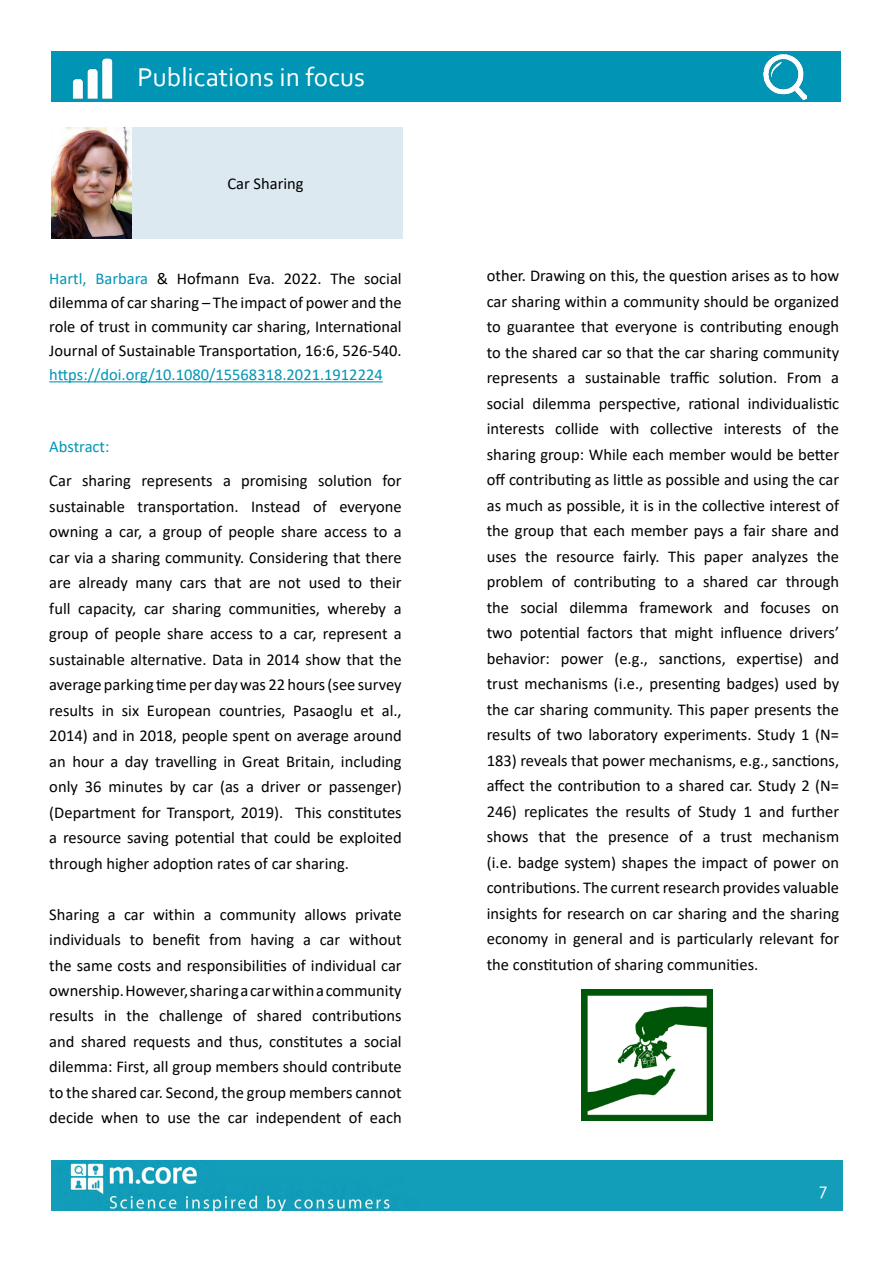
<style>
.page{position:relative;width:893px;height:1263px;background:#fff}
.page>*{position:absolute;margin:0;border:0;box-sizing:border-box;transform-origin:0 0}
.t1{font:27px "Corbel";color:#fff}
.t2{font:18px "Corbel";color:#fff}
.t3{font:16.5px/25.5px "Calibri";color:#000;text-align:justify}
.t4{font:16.5px "Calibri";color:#0095b4}
.s1{color:#0095b4}
</style>
<div class="page">
<img style="left:51px;top:1160px;width:754px;height:51px">
<div style="left:805px;top:1160px;width:37px;height:51px;background:#139db9"></div>
<div style="left:51px;top:51px;width:790px;height:50px;background:#0095b4"></div>
<hr style="left:49px;top:381px;width:334px;height:1px;background:#0095b4">
<div style="left:128px;top:128px;width:275px;height:111px;background:#dde9f1"></div>
<img style="left:72px;top:58px;width:41px;height:41px">
<img style="left:763px;top:55px;width:44px;height:44px">
<img style="left:51px;top:127px;width:80px;height:111px">
<img style="left:581px;top:989px;width:131px;height:131px">
<h1 class="t1" style="left:137px;top:60px;width:229px">Publications in focus</h1>
<p class="t3" style="left:227px;top:171px;width:78px">Car Sharing</p>
<p class="t3" style="left:49px;top:266px;width:354px;line-height:24px"><span class="s1">Hartl, Barbara</span> &amp; Hofmann Eva. 2022. The social dilemma of car sharing – The impact of power and the role of trust in community car sharing, International Journal of Sustainable Transportation, 16:6, 526-540.</p>
<p class="t4" style="left:49px;top:363px;width:335px">https://doi.org/10.1080/15568318.2021.1912224</p>
<p class="t4" style="left:49px;top:435px;width:62px">Abstract:</p>
<p class="t3" style="left:49px;top:467px;width:354px">Car sharing represents a promising solution for sustainable transportation. Instead of everyone owning a car, a group of people share access to a car via a sharing community. Considering that there are already many cars that are not used to their full capacity, car sharing communities, whereby a group of people share access to a car, represent a sustainable alternative. Data in 2014 show that the average parking time per day was 22 hours (see survey results in six European countries, Pasaoglu et al., 2014) and in 2018, people spent on average around an hour a day travelling in Great Britain, including only 36 minutes by car (as a driver or passenger) (Department for Transport, 2019). This constitutes a resource saving potential that could be exploited through higher adoption rates of car sharing.</p>
<p class="t3" style="left:49px;top:901px;width:354px">Sharing a car within a community allows private individuals to benefit from having a car without the same costs and responsibilities of individual car ownership. However, sharing a car within a community results in the challenge of shared contributions and shared requests and thus, constitutes a social dilemma: First, all group members should contribute to the shared car. Second, the group members cannot decide when to use the car independent of each</p>
<p class="t3" style="left:487px;top:263px;width:354px">other. Drawing on this, the question arises as to how car sharing within a community should be organized to guarantee that everyone is contributing enough to the shared car so that the car sharing community represents a sustainable traffic solution. From a social dilemma perspective, rational individualistic interests collide with collective interests of the sharing group: While each member would be better off contributing as little as possible and using the car as much as possible, it is in the collective interest of the group that each member pays a fair share and uses the resource fairly. This paper analyzes the problem of contributing to a shared car through the social dilemma framework and focuses on two potential factors that might influence drivers’ behavior: power (e.g., sanctions, expertise) and trust mechanisms (i.e., presenting badges) used by the car sharing community. This paper presents the results of two laboratory experiments. Study 1 (N= 183) reveals that power mechanisms, e.g., sanctions, affect the contribution to a shared car. Study 2 (N= 246) replicates the results of Study 1 and further shows that the presence of a trust mechanism (i.e. badge system) shapes the impact of power on contributions. The current research provides valuable insights for research on car sharing and the sharing economy in general and is particularly relevant for the constitution of sharing communities.</p>
<p class="t2" style="left:819px;top:1178px;width:9px">7</p>
</div>
